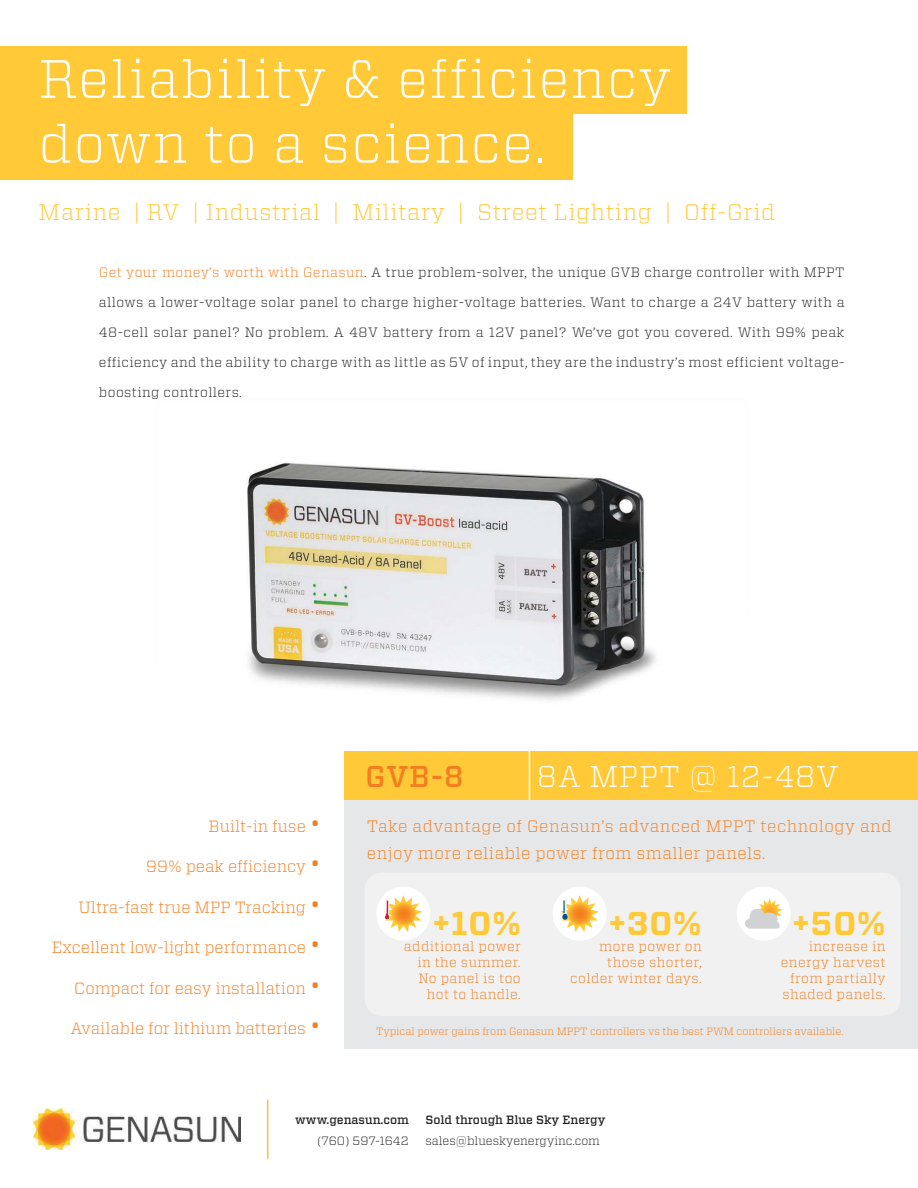
<style>
.page{position:relative;width:918px;height:1188px;background:#fff}
.page>*{position:absolute;margin:0;border:0;box-sizing:border-box;transform-origin:0 0}
.t1{font:300 54px/64.8px "Vitesse";letter-spacing:.03em;color:#fff}
.t2{font:700 33px "Vitesse";color:#ffc937}
.t3{font:300 30px "Vitesse";letter-spacing:.03em;color:#fff}
.t4{font:500 30px "Vitesse";color:#f47e1f}
.t5{font:300 22.5px "Vitesse";letter-spacing:.03em;color:#ffc937}
.t6{font:300 16.5px/27px "Vitesse";letter-spacing:.03em;color:#f47e1f}
.t7{font:300 16.2px "Vitesse";color:#f47e1f}
.t8{font:300 13.5px "Vitesse";letter-spacing:.03em;color:#221f1f}
.t9{font:300 13.5px/16.2px "Vitesse";letter-spacing:.03em;color:#f47e1f;text-align:right}
.t10{font:500 12px "Vitesse";color:#221f1f}
.t11{font:300 12px "Vitesse";color:#221f1f}
.t12{font:300 10.5px "Vitesse";color:#f47e1f}
.s1{color:#f47e1f}
.s2{color:#a10049}
.s3{font-size:24.3px}
</style>
<div class="page">
<img style="left:247px;top:462px;width:501px;height:290px">
<div style="left:0;top:46px;width:687px;height:68px;background:#ffc937"></div>
<div style="left:0;top:113px;width:572px;height:67px;background:#ffc937"></div>
<img style="left:34px;top:1109px;width:206px;height:41px">
<hr style="left:267px;top:1099px;width:1px;height:60px;background:#fdbe3b">
<div style="left:344px;top:791px;width:574px;height:257px;background:#e6e7e8"></div>
<div style="left:344px;top:752px;width:574px;height:48px;background:#ffc937"></div>
<hr style="left:529px;top:748px;width:1px;height:52px;background:#fff">
<div style="left:364px;top:873px;width:537px;height:143px;background:#f1f1f2;border-radius:18px"></div>
<div style="left:376px;top:887px;width:54px;height:54px;background:#fff;border-radius:50%"></div>
<svg style="left:384px;top:895px;width:38px;height:37px"></svg>
<div style="left:553px;top:887px;width:54px;height:54px;background:#fff;border-radius:50%"></div>
<svg style="left:561px;top:895px;width:38px;height:37px"></svg>
<div style="left:737px;top:887px;width:54px;height:54px;background:#fff;border-radius:50%"></div>
<svg style="left:745px;top:899px;width:37px;height:30px"></svg>
<h1 class="t1" style="left:39px;top:49px;width:634px">Reliability &amp; efficiency down to a science.</h1>
<h3 class="t5" style="left:39px;top:202px;width:738px">Marine | RV | Industrial | Military | Street Lighting | Off-Grid</h3>
<p class="t8" style="left:99px;top:266px;width:747px"><span class="s1">Get your money’s worth with Genasun</span><span class="s2">.</span> A true problem-solver, the unique GVB charge controller with MPPT</p>
<p class="t8" style="left:99px;top:296px;width:747px">allows a lower-voltage solar panel to charge higher-voltage batteries. Want to charge a 24V battery with a</p>
<p class="t8" style="left:99px;top:326px;width:747px">48-cell solar panel? No problem. A 48V battery from a 12V panel? We’ve got you covered. With 99% peak</p>
<p class="t8" style="left:99px;top:356px;width:747px">efficiency and the ability to charge with as little as 5V of input, they are the industry’s most efficient voltage-</p>
<p class="t8" style="left:99px;top:386px;width:144px">boosting controllers.</p>
<p class="t7" style="left:209px;top:819px;width:114px">Built-in fuse <span class="s3">•</span></p>
<p class="t7" style="left:146px;top:859px;width:176px">99% peak efficiency <span class="s3">•</span></p>
<p class="t7" style="left:79px;top:900px;width:244px">Ultra-fast true MPP Tracking <span class="s3">•</span></p>
<p class="t7" style="left:52px;top:940px;width:270px">Excellent low-light performance <span class="s3">•</span></p>
<p class="t7" style="left:74px;top:981px;width:248px">Compact for easy installation <span class="s3">•</span></p>
<p class="t7" style="left:70px;top:1021px;width:252px">Available for lithium batteries <span class="s3">•</span></p>
<h3 class="t4" style="left:365px;top:763px;width:100px">GVB-8</h3>
<h3 class="t3" style="left:537px;top:763px;width:303px">8A MPPT @ 12-48V</h3>
<p class="t6" style="left:367px;top:813px;width:526px">Take advantage of Genasun’s advanced MPPT technology and enjoy more reliable power from smaller panels.</p>
<h2 class="t2" style="left:792px;top:908px;width:95px">+50%</h2>
<p class="t9" style="left:781px;top:939px;width:106px">increase in energy harvest from partially shaded panels.</p>
<p class="t12" style="left:376px;top:1026px;width:469px">Typical power gains from Genasun MPPT controllers vs the best PWM controllers available.</p>
<h2 class="t2" style="left:433px;top:908px;width:89px">+10%</h2>
<p class="t9" style="left:404px;top:939px;width:118px">additional power in the summer.<br>No panel is too hot to handle.</p>
<h2 class="t2" style="left:609px;top:908px;width:94px">+30%</h2>
<p class="t9" style="left:570px;top:939px;width:133px">more power on those shorter, colder winter days.</p>
<p class="t10" style="left:295px;top:1114px;width:115px">www.genasun.com</p>
<p class="t11" style="left:317px;top:1135px;width:93px">(760) 597-1642</p>
<p class="t10" style="left:425px;top:1114px;width:182px">Sold through Blue Sky Energy</p>
<p class="t11" style="left:425px;top:1135px;width:176px">sales@blueskyenergyinc.com</p>
</div>
